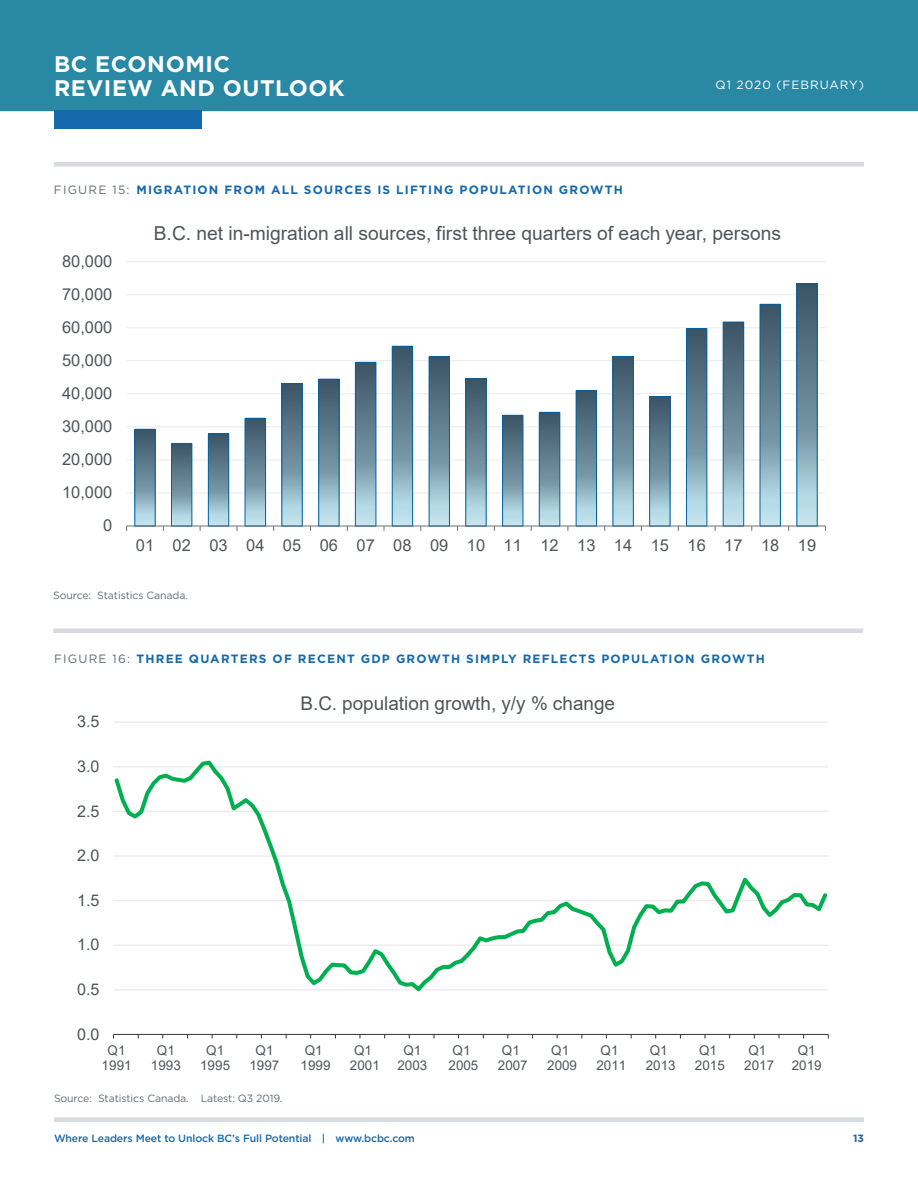
<style>
.page{position:relative;width:918px;height:1188px;background:#fff}
.page>*{position:absolute;margin:0;border:0;box-sizing:border-box;transform-origin:0 0}
.t1{font:700 22.5px/24px "Gotham";letter-spacing:.025em;color:#fff}
.t2{font:19.2px "Arial";color:#50555a}
.t3{font:18.9px "Arial";color:#50555a}
.t4{font:16.5px "Arial";letter-spacing:.005em;color:#50555a}
.t5{font:16.2px "Arial";color:#50555a}
.t6{font:13.35px/15.5px "Arial";color:#50555a;text-align:center}
.t7{font:700 12px "Gotham";letter-spacing:.1em;color:#1569ac}
.t8{font:12px "Gotham";letter-spacing:.08em;color:#fff}
.t9{font:10.5px "Gotham";letter-spacing:-.01em;color:#616b75}
.t10{font:500 10.5px "Gotham";letter-spacing:-.01em;color:#1569ac}
.t11{font:700 10.5px "Gotham";color:#1963a7}
.s1{font-weight:400;color:#616b75}
</style>
<div class="page">
<div style="left:0;top:0;width:918px;height:111px;background:#2989a5"></div>
<div style="left:54px;top:110px;width:148px;height:19px;background:#1569ac"></div>
<div style="left:53px;top:628px;width:810px;height:5px;background:#d7dbe0"></div>
<hr style="left:127px;top:492px;width:698px;height:1px;background:#e8eaeb">
<hr style="left:127px;top:459px;width:698px;height:1px;background:#e8eaeb">
<hr style="left:127px;top:426px;width:698px;height:1px;background:#e8eaeb">
<hr style="left:127px;top:393px;width:698px;height:1px;background:#e8eaeb">
<hr style="left:127px;top:360px;width:698px;height:1px;background:#e8eaeb">
<hr style="left:127px;top:327px;width:698px;height:1px;background:#e8eaeb">
<hr style="left:127px;top:294px;width:698px;height:1px;background:#e8eaeb">
<hr style="left:127px;top:261px;width:698px;height:1px;background:#e8eaeb">
<svg style="left:136px;top:431px;width:18px;height:94px;background:#7493a2"></svg>
<div style="left:134px;top:429px;width:22px;height:98px;border:1px solid #0062a3"></div>
<svg style="left:173px;top:445px;width:17px;height:80px"></svg>
<div style="left:171px;top:443px;width:21px;height:84px;border:1px solid #0062a3"></div>
<svg style="left:210px;top:435px;width:17px;height:90px;background:#7493a2"></svg>
<div style="left:208px;top:433px;width:21px;height:94px;border:1px solid #0062a3"></div>
<svg style="left:247px;top:420px;width:17px;height:105px;background:#7493a2"></svg>
<div style="left:245px;top:418px;width:21px;height:109px;border:1px solid #0062a3"></div>
<svg style="left:283px;top:385px;width:18px;height:140px;background:#7493a2"></svg>
<div style="left:281px;top:383px;width:22px;height:144px;border:1px solid #0062a3"></div>
<svg style="left:320px;top:381px;width:18px;height:144px;background:#7493a2"></svg>
<div style="left:318px;top:379px;width:22px;height:148px;border:1px solid #0062a3"></div>
<svg style="left:357px;top:364px;width:17px;height:161px;background:#7493a2"></svg>
<div style="left:355px;top:362px;width:21px;height:165px;border:1px solid #0062a3"></div>
<svg style="left:394px;top:348px;width:17px;height:177px;background:#7493a2"></svg>
<div style="left:392px;top:346px;width:21px;height:181px;border:1px solid #0062a3"></div>
<svg style="left:431px;top:358px;width:17px;height:167px;background:#7493a2"></svg>
<div style="left:429px;top:356px;width:21px;height:171px;border:1px solid #0062a3"></div>
<svg style="left:467px;top:380px;width:18px;height:145px;background:#7493a2"></svg>
<div style="left:465px;top:378px;width:22px;height:149px;border:1px solid #0062a3"></div>
<svg style="left:504px;top:417px;width:17px;height:108px;background:#7493a2"></svg>
<div style="left:502px;top:415px;width:21px;height:112px;border:1px solid #0062a3"></div>
<svg style="left:541px;top:414px;width:17px;height:111px;background:#7493a2"></svg>
<div style="left:539px;top:412px;width:21px;height:115px;border:1px solid #0062a3"></div>
<svg style="left:578px;top:392px;width:17px;height:133px;background:#7493a2"></svg>
<div style="left:576px;top:390px;width:21px;height:137px;border:1px solid #0062a3"></div>
<svg style="left:614px;top:358px;width:18px;height:167px;background:#7493a2"></svg>
<div style="left:612px;top:356px;width:22px;height:171px;border:1px solid #0062a3"></div>
<svg style="left:651px;top:398px;width:18px;height:127px;background:#7493a2"></svg>
<div style="left:649px;top:396px;width:22px;height:131px;border:1px solid #0062a3"></div>
<svg style="left:688px;top:330px;width:17px;height:195px;background:#7493a2"></svg>
<div style="left:686px;top:328px;width:21px;height:199px;border:1px solid #0062a3"></div>
<svg style="left:725px;top:324px;width:17px;height:201px;background:#7493a2"></svg>
<div style="left:723px;top:322px;width:21px;height:205px;border:1px solid #0062a3"></div>
<svg style="left:762px;top:306px;width:17px;height:219px;background:#7493a2"></svg>
<div style="left:760px;top:304px;width:21px;height:223px;border:1px solid #0062a3"></div>
<svg style="left:798px;top:285px;width:18px;height:240px;background:#7493a2"></svg>
<div style="left:796px;top:283px;width:22px;height:244px;border:1px solid #0062a3"></div>
<hr style="left:127px;top:526px;width:698px;height:1px;background:#6a7178">
<hr style="left:54px;top:162px;width:810px;height:4px;background:#d7dbe0">
<hr style="left:54px;top:1118px;width:810px;height:4px;background:#d7dbe0">
<hr style="left:114px;top:722px;width:714px;height:1px;background:#eaeaea">
<hr style="left:114px;top:1034px;width:714px;height:1px;background:#333">
<svg style="left:114px;top:760px;width:714px;height:232px"></svg>
<p class="t1" style="left:54px;top:52px;width:292px">BC ECONOMIC<br>REVIEW AND OUTLOOK</p>
<p class="t7" style="left:54px;top:182px;width:571px"><span class="s1">FIGURE 15:</span> MIGRATION FROM ALL SOURCES IS LIFTING POPULATION GROWTH</p>
<p class="t8" style="left:716px;top:77px;width:150px">Q1 2020 (FEBRUARY)</p>
<p class="t4" style="left:62px;top:250px;width:52px">80,000</p>
<p class="t4" style="left:62px;top:283px;width:52px">70,000</p>
<p class="t4" style="left:62px;top:316px;width:52px">60,000</p>
<p class="t4" style="left:62px;top:349px;width:52px">50,000</p>
<p class="t4" style="left:62px;top:382px;width:52px">40,000</p>
<p class="t4" style="left:62px;top:415px;width:52px">30,000</p>
<p class="t4" style="left:62px;top:448px;width:52px">20,000</p>
<p class="t4" style="left:62px;top:481px;width:52px">10,000</p>
<p class="t4" style="left:103px;top:514px;width:11px">0</p>
<p class="t2" style="left:154px;top:220px;width:629px">B.C. net in-migration all sources, first three quarters of each year, persons</p>
<p class="t4" style="left:136px;top:534px;width:682px">01 02 03 04 05 06 07 08 09 10 11 12 13 14 15 16 17 18 19</p>
<p class="t9" style="left:53px;top:589px;width:136px">Source: Statistics Canada.</p>
<p class="t7" style="left:54px;top:651px;width:712px"><span class="s1">FIGURE 16:</span> THREE QUARTERS OF RECENT GDP GROWTH SIMPLY REFLECTS POPULATION GROWTH</p>
<p class="t5" style="left:77px;top:711px;width:24px">3.5</p>
<p class="t5" style="left:77px;top:755px;width:24px">3.0</p>
<p class="t5" style="left:77px;top:800px;width:24px">2.5</p>
<p class="t5" style="left:77px;top:844px;width:24px">2.0</p>
<p class="t5" style="left:77px;top:889px;width:24px">1.5</p>
<p class="t5" style="left:77px;top:934px;width:24px">1.0</p>
<p class="t5" style="left:77px;top:978px;width:24px">0.5</p>
<p class="t5" style="left:77px;top:1023px;width:24px">0.0</p>
<p class="t3" style="left:300px;top:690px;width:316px">B.C. population growth, y/y % change</p>
<p class="t6" style="left:102px;top:1042px;width:31px">Q1<br>1991</p>
<p class="t6" style="left:151px;top:1042px;width:31px">Q1<br>1993</p>
<p class="t6" style="left:200px;top:1042px;width:31px">Q1<br>1995</p>
<p class="t6" style="left:250px;top:1042px;width:31px">Q1<br>1997</p>
<p class="t6" style="left:301px;top:1042px;width:31px">Q1<br>1999</p>
<p class="t6" style="left:350px;top:1042px;width:31px">Q1<br>2001</p>
<p class="t6" style="left:397px;top:1042px;width:31px">Q1<br>2003</p>
<p class="t6" style="left:449px;top:1042px;width:31px">Q1<br>2005</p>
<p class="t6" style="left:498px;top:1042px;width:31px">Q1<br>2007</p>
<p class="t6" style="left:547px;top:1042px;width:31px">Q1<br>2009</p>
<p class="t6" style="left:596px;top:1042px;width:31px">Q1<br>2011</p>
<p class="t6" style="left:646px;top:1042px;width:31px">Q1<br>2013</p>
<p class="t6" style="left:695px;top:1042px;width:31px">Q1<br>2015</p>
<p class="t6" style="left:744px;top:1042px;width:31px">Q1<br>2017</p>
<p class="t6" style="left:792px;top:1042px;width:31px">Q1<br>2019</p>
<p class="t9" style="left:54px;top:1092px;width:230px">Source: Statistics Canada. Latest: Q3 2019.</p>
<p class="t10" style="left:54px;top:1132px;width:362px">Where Leaders Meet to Unlock BC’s Full Potential | www.bcbc.com</p>
<p class="t11" style="left:853px;top:1132px;width:12px">13</p>
</div>
